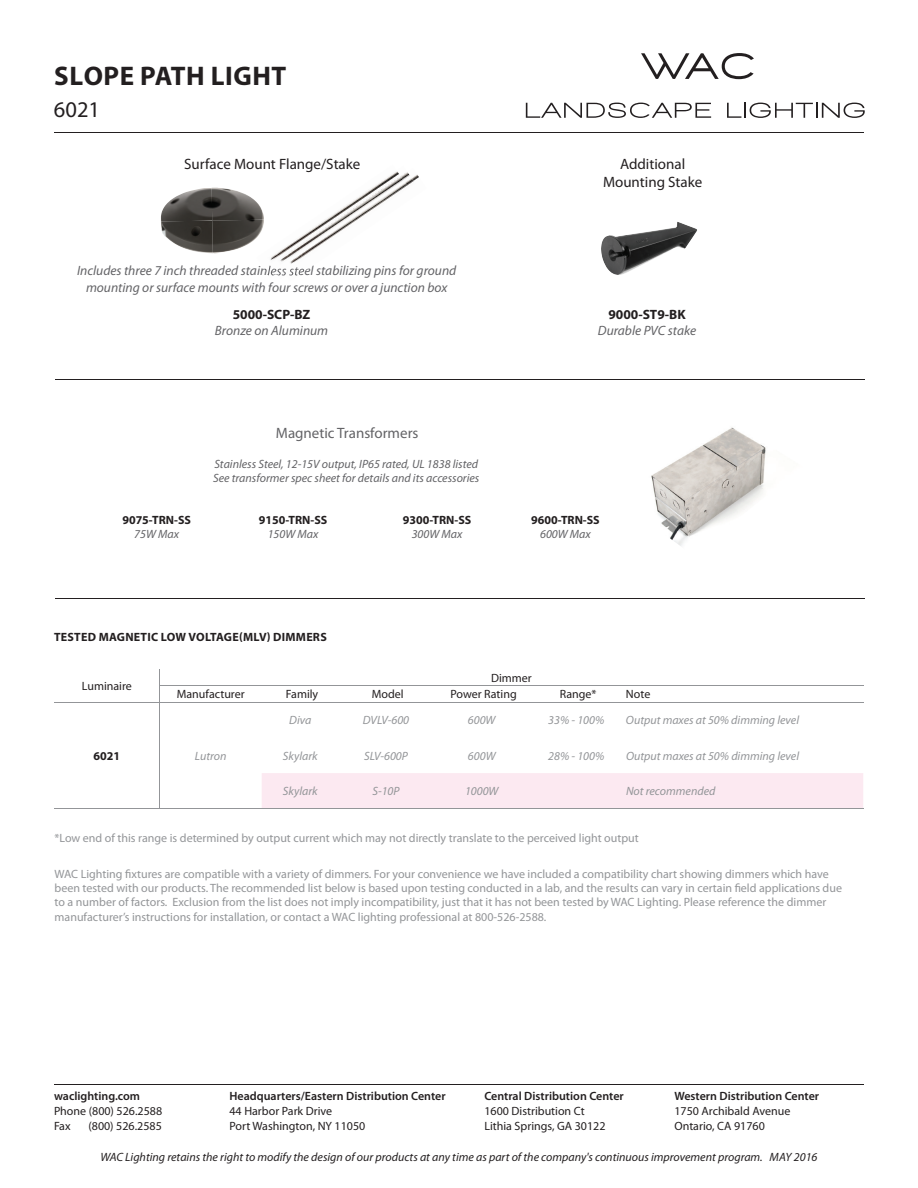
<style>
.page{position:relative;width:918px;height:1188px;background:#fff}
.page>*{position:absolute;margin:0;border:0;box-sizing:border-box;transform-origin:0 0}
.t1{font:700 27px "Myriad Pro";letter-spacing:.02em;color:#231f20}
.t2{font:22.5px "Myriad Pro";color:#231f20}
.t3{font:15px/18px "Myriad Pro";color:#231f20;text-align:center}
.t4{font:15px "Myriad Pro";color:#636366}
.t5{font:italic 13.5px/16.2px "Myriad Pro";color:#636366;text-align:center}
.t6{font:700 13.5px "Myriad Pro";color:#231f20}
.t7{font:12px/14.4px "Myriad Pro";color:#939598}
.t8{font:12px/15px "Myriad Pro";color:#231f20}
.t9{font:italic 12px "Myriad Pro";color:#939598}
.t10{font:italic 12px/14.4px "Myriad Pro";color:#636366}
.t11{font:italic 12px "Myriad Pro";color:#231f20}
.t12{font:600 12px "Myriad Pro";color:#231f20}
.t13{font:700 12px "Myriad Pro";color:#231f20}
.t14{font:700 12px "Myriad Pro";letter-spacing:.02em;color:#231f20}
</style>
<div class="page">
<hr style="left:54px;top:132px;width:810px;height:1px;background:#231f20">
<hr style="left:54px;top:1084px;width:172px;height:1px;background:#231f20">
<hr style="left:226px;top:1084px;width:255px;height:1px;background:#231f20">
<hr style="left:481px;top:1084px;width:190px;height:1px;background:#231f20">
<hr style="left:671px;top:1084px;width:193px;height:1px;background:#231f20">
<svg style="left:641px;top:53px;width:113px;height:26px"></svg>
<svg style="left:526px;top:103px;width:185px;height:15px"></svg>
<svg style="left:727px;top:103px;width:138px;height:15px"></svg>
<img style="left:601px;top:222px;width:96px;height:53px">
<img style="left:161px;top:188px;width:95px;height:32px">
<img style="left:161px;top:220px;width:95px;height:33px">
<img style="left:401px;top:172px;width:16px;height:14px">
<img style="left:289px;top:267px;width:11px;height:8px">
<img style="left:256px;top:201px;width:8px;height:37px">
<img style="left:264px;top:266px;width:7px;height:10px">
<img style="left:276px;top:176px;width:131px;height:88px">
<svg style="left:271px;top:268px;width:16px;height:8px"></svg>
<hr style="left:56px;top:379px;width:809px;height:1px;background:#231f20">
<hr style="left:56px;top:598px;width:809px;height:1px;background:#231f20">
<img style="left:651px;top:427px;width:115px;height:119px">
<div style="left:262px;top:773px;width:601px;height:35px;background:#fce9f1"></div>
<hr style="left:54px;top:702px;width:106px;height:1px;background:#939598">
<hr style="left:160px;top:702px;width:102px;height:1px;background:#939598">
<hr style="left:54px;top:808px;width:106px;height:1px;background:#939598">
<hr style="left:160px;top:808px;width:102px;height:1px;background:#939598">
<hr style="left:262px;top:702px;width:77px;height:1px;background:#939598">
<hr style="left:339px;top:702px;width:94px;height:1px;background:#939598">
<hr style="left:433px;top:702px;width:97px;height:1px;background:#939598">
<hr style="left:530px;top:702px;width:92px;height:1px;background:#939598">
<hr style="left:622px;top:702px;width:241px;height:1px;background:#939598">
<hr style="left:262px;top:808px;width:77px;height:1px;background:#939598">
<hr style="left:339px;top:808px;width:94px;height:1px;background:#939598">
<hr style="left:433px;top:808px;width:97px;height:1px;background:#939598">
<hr style="left:530px;top:808px;width:92px;height:1px;background:#939598">
<hr style="left:622px;top:808px;width:241px;height:1px;background:#939598">
<hr style="left:160px;top:702px;width:1px;height:36px;background:#939598">
<hr style="left:160px;top:738px;width:1px;height:35px;background:#939598">
<hr style="left:160px;top:773px;width:1px;height:35px;background:#939598">
<hr style="left:160px;top:685px;width:102px;height:1px;background:#939598">
<hr style="left:262px;top:685px;width:77px;height:1px;background:#939598">
<hr style="left:339px;top:685px;width:94px;height:1px;background:#939598">
<hr style="left:433px;top:685px;width:97px;height:1px;background:#939598">
<hr style="left:530px;top:685px;width:92px;height:1px;background:#939598">
<hr style="left:622px;top:685px;width:241px;height:1px;background:#939598">
<h1 class="t1" style="left:54px;top:58px;width:234px">SLOPE PATH LIGHT</h1>
<h2 class="t2" style="left:54px;top:95px;width:48px">6021</h2>
<p class="t3" style="left:184px;top:155px;width:178px">Surface Mount Flange/Stake</p>
<p class="t5" style="left:77px;top:263px;width:381px">Includes three 7 inch threaded stainless steel stabilizing pins for ground mounting or surface mounts with four screws or over a junction box</p>
<p class="t6" style="left:233px;top:306px;width:79px">5000-SCP-BZ</p>
<p class="t5" style="left:215px;top:322px;width:115px">Bronze on Aluminum</p>
<p class="t13" style="left:122px;top:512px;width:70px">9075-TRN-SS</p>
<p class="t10" style="left:134px;top:527px;width:46px">75W Max</p>
<p class="t4" style="left:276px;top:424px;width:144px">Magnetic Transformers</p>
<p class="t10" style="left:213px;top:456px;width:268px">Stainless Steel, 12-15V output, IP65 rated, UL 1838 listed<br>See transformer spec sheet for details and its accessories</p>
<p class="t13" style="left:403px;top:512px;width:70px">9300-TRN-SS</p>
<p class="t10" style="left:412px;top:527px;width:52px">300W Max</p>
<p class="t13" style="left:259px;top:512px;width:70px">9150-TRN-SS</p>
<p class="t10" style="left:268px;top:527px;width:52px">150W Max</p>
<p class="t3" style="left:603px;top:155px;width:101px">Additional<br>Mounting Stake</p>
<p class="t6" style="left:608px;top:306px;width:79px">9000-ST9-BK</p>
<p class="t5" style="left:598px;top:322px;width:100px">Durable PVC stake</p>
<p class="t13" style="left:531px;top:512px;width:70px">9600-TRN-SS</p>
<p class="t10" style="left:540px;top:527px;width:52px">600W Max</p>
<p class="t14" style="left:54px;top:630px;width:274px">TESTED MAGNETIC LOW VOLTAGE(MLV) DIMMERS</p>
<p class="t8" style="left:82px;top:678px;width:51px">Luminaire</p>
<p class="t8" style="left:491px;top:670px;width:42px">Dimmer</p>
<p class="t8" style="left:177px;top:687px;width:69px">Manufacturer</p>
<p class="t8" style="left:286px;top:687px;width:34px">Family</p>
<p class="t8" style="left:372px;top:687px;width:33px">Model</p>
<p class="t8" style="left:451px;top:687px;width:68px">Power Rating</p>
<p class="t8" style="left:560px;top:687px;width:38px">Range*</p>
<p class="t8" style="left:626px;top:687px;width:26px">Note</p>
<p class="t13" style="left:94px;top:748px;width:28px">6021</p>
<p class="t9" style="left:195px;top:748px;width:33px">Lutron</p>
<p class="t9" style="left:289px;top:713px;width:24px">Diva</p>
<p class="t9" style="left:363px;top:713px;width:48px">DVLV-600</p>
<p class="t9" style="left:468px;top:713px;width:29px">600W</p>
<p class="t9" style="left:548px;top:713px;width:58px">33% - 100%</p>
<p class="t9" style="left:626px;top:713px;width:175px">Output maxes at 50% dimming level</p>
<p class="t9" style="left:283px;top:748px;width:36px">Skylark</p>
<p class="t9" style="left:364px;top:748px;width:45px">SLV-600P</p>
<p class="t9" style="left:468px;top:748px;width:29px">600W</p>
<p class="t9" style="left:548px;top:748px;width:58px">28% - 100%</p>
<p class="t9" style="left:626px;top:748px;width:175px">Output maxes at 50% dimming level</p>
<p class="t9" style="left:283px;top:784px;width:36px">Skylark</p>
<p class="t9" style="left:372px;top:784px;width:29px">S-10P</p>
<p class="t9" style="left:465px;top:784px;width:35px">1000W</p>
<p class="t9" style="left:626px;top:784px;width:91px">Not recommended</p>
<p class="t7" style="left:55px;top:830px;width:586px">*Low end of this range is determined by output current which may not directly translate to the perceived light output</p>
<p class="t7" style="left:55px;top:866px;width:789px">WAC Lighting xtures are compatible with a variety of dimmers. For your convenience we have included a compatibility chart showing dimmers which have been tested with our products. The recommended list below is based upon testing conducted in a lab, and the results can vary in certain eld applications due to a number of factors. Exclusion from the list does not imply incompatibility, just that it has not been tested by WAC Lighting. Please reference the dimmer manufacturer’s instructions for installation, or contact a WAC lighting professional at 800-526-2588.</p>
<p class="t12" style="left:54px;top:1089px;width:88px">waclighting.com</p>
<p class="t8" style="left:54px;top:1104px;width:110px">Phone (800) 526.2588<br>Fax</p>
<p class="t8" style="left:88px;top:1119px;width:75px">(800) 526.2585</p>
<p class="t12" style="left:230px;top:1089px;width:218px">Headquarters/Eastern Distribution Center</p>
<p class="t8" style="left:230px;top:1104px;width:137px">44 Harbor Park Drive<br>Port Washington, NY 11050</p>
<p class="t12" style="left:484px;top:1089px;width:141px">Central Distribution Center</p>
<p class="t8" style="left:484px;top:1104px;width:123px">1600 Distribution Ct<br>Lithia Springs, GA 30122</p>
<p class="t12" style="left:674px;top:1089px;width:146px">Western Distribution Center</p>
<p class="t8" style="left:674px;top:1104px;width:117px">1750 Archibald Avenue<br>Ontario, CA 91760</p>
<p class="t11" style="left:100px;top:1149px;width:719px">WAC Lighting retains the right to modify the design of our products at any time as part of the company's continuous improvement program. MAY 2016</p>
</div>
